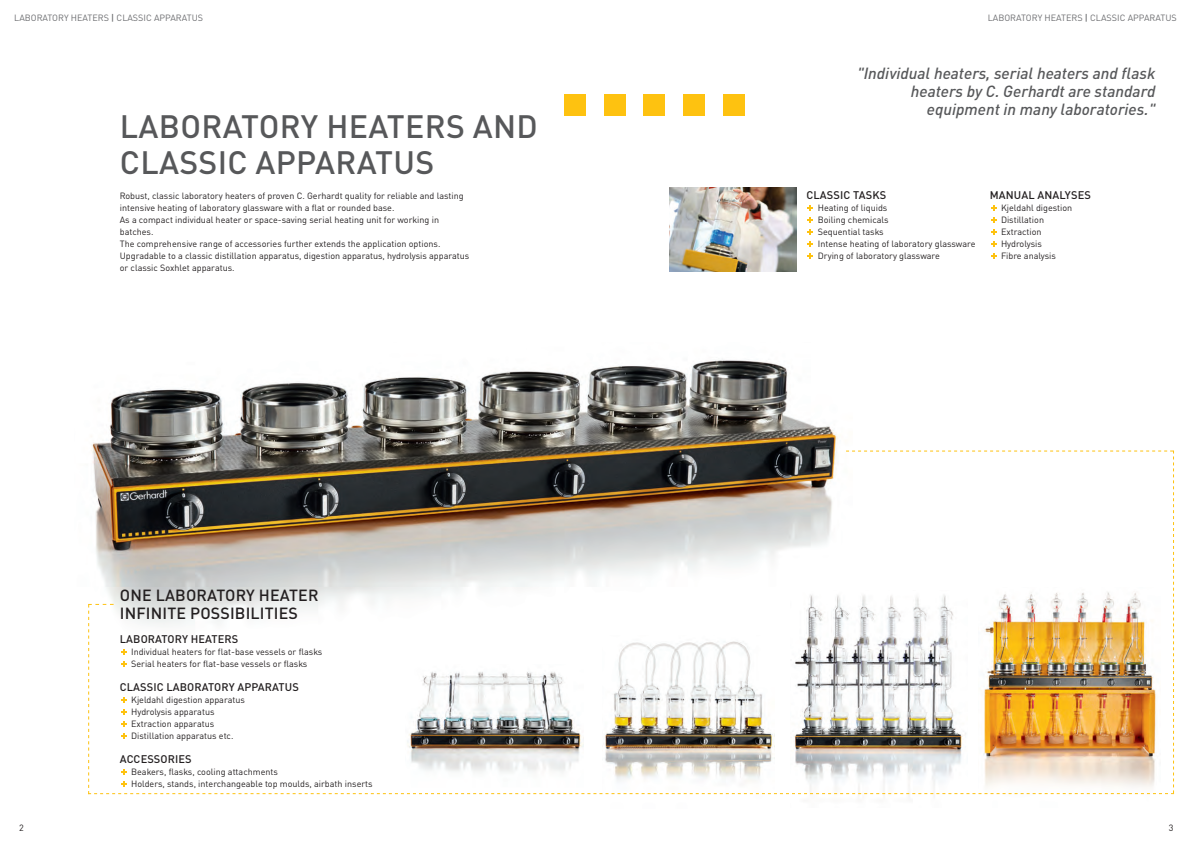
<style>
.page{position:relative;width:1191px;height:842px;background:#fff}
.page>*{position:absolute;margin:0;border:0;box-sizing:border-box;transform-origin:0 0}
.t1{font:500 32px/36px "DINOT";letter-spacing:.01em;color:#57585a}
.t2{font:italic 500 16px/18px "DINOT";color:#57585a;text-align:right}
.t3{font:500 16px/18px "DINOT";letter-spacing:.01em;color:#231f20}
.t4{font:500 11px "DINOT";letter-spacing:.01em;color:#231f20}
.t5{font:9px/12px "DINOT";color:#231f20}
.t6{font:9px "DINOT";color:#6c6d70}
.s1{font-weight:500}
</style>
<div class="page">
<img style="left:92px;top:359px;width:745px;height:91px">
<div style="left:564px;top:95px;width:21px;height:21px;background:#fec210"></div>
<div style="left:604px;top:95px;width:21px;height:21px;background:#fec210"></div>
<div style="left:643px;top:95px;width:22px;height:21px;background:#fec210"></div>
<div style="left:683px;top:95px;width:21px;height:21px;background:#fec210"></div>
<div style="left:723px;top:95px;width:21px;height:21px;background:#fec210"></div>
<img style="left:88px;top:450px;width:1086px;height:344px">
<svg style="left:808px;top:205px;width:5px;height:6px"></svg>
<svg style="left:808px;top:217px;width:5px;height:6px"></svg>
<svg style="left:808px;top:229px;width:5px;height:6px"></svg>
<svg style="left:808px;top:241px;width:5px;height:6px"></svg>
<svg style="left:808px;top:253px;width:5px;height:6px"></svg>
<svg style="left:991px;top:205px;width:5px;height:6px"></svg>
<svg style="left:991px;top:217px;width:5px;height:6px"></svg>
<svg style="left:991px;top:229px;width:5px;height:6px"></svg>
<svg style="left:991px;top:241px;width:5px;height:6px"></svg>
<svg style="left:991px;top:253px;width:5px;height:6px"></svg>
<img style="left:669px;top:187px;width:128px;height:85px">
<p class="t6" style="left:14px;top:12px;width:190px">LABORATORY HEATERS <span class="s1">|</span> CLASSIC APPARATUS</p>
<p class="t6" style="left:987px;top:12px;width:190px">LABORATORY HEATERS <span class="s1">|</span> CLASSIC APPARATUS</p>
<h1 class="t1" style="left:120px;top:108px;width:419px">LABORATORY HEATERS AND<br>CLASSIC APPARATUS</h1>
<h2 class="t2" style="left:857px;top:64px;width:300px">"Individual heaters, serial heaters and flask heaters by C. Gerhardt are standard equipment in many laboratories."</h2>
<p class="t5" style="left:120px;top:189px;width:351px">Robust, classic laboratory heaters of proven C. Gerhardt quality for reliable and lasting intensive heating of laboratory glassware with a flat or rounded base.<br>As a compact individual heater or space-saving serial heating unit for working in batches.<br>The comprehensive range of accessories further extends the application options.<br>Upgradable to a classic distillation apparatus, digestion apparatus, hydrolysis apparatus or classic Soxhlet apparatus.</p>
<p class="t4" style="left:806px;top:188px;width:81px">CLASSIC TASKS</p>
<p class="t5" style="left:818px;top:201px;width:159px">Heating of liquids<br>Boiling chemicals<br>Sequential tasks<br>Intense heating of laboratory glassware<br>Drying of laboratory glassware</p>
<p class="t4" style="left:989px;top:188px;width:103px">MANUAL ANALYSES</p>
<p class="t5" style="left:1001px;top:201px;width:73px">Kjeldahl digestion<br>Distillation<br>Extraction<br>Hydrolysis<br>Fibre analysis</p>
<h2 class="t3" style="left:120px;top:586px;width:200px">ONE LABORATORY HEATER<br>INFINITE POSSIBILITIES</h2>
<p class="t4" style="left:120px;top:632px;width:120px">LABORATORY HEATERS</p>
<p class="t5" style="left:131px;top:645px;width:193px">Individual heaters for flat-base vessels or flasks<br>Serial heaters for flat-base vessels or flasks</p>
<p class="t4" style="left:120px;top:680px;width:180px">CLASSIC LABORATORY APPARATUS</p>
<p class="t5" style="left:131px;top:693px;width:115px">Kjeldahl digestion apparatus<br>Hydrolysis apparatus<br>Extraction apparatus<br>Distillation apparatus etc.</p>
<p class="t4" style="left:120px;top:752px;width:73px">ACCESSORIES</p>
<p class="t5" style="left:131px;top:765px;width:243px">Beakers, flasks, cooling attachments<br>Holders, stands, interchangeable top moulds, airbath inserts</p>
<p class="t5" style="left:19px;top:822px;width:6px">2</p>
<p class="t5" style="left:1168px;top:821px;width:6px">3</p>
</div>
